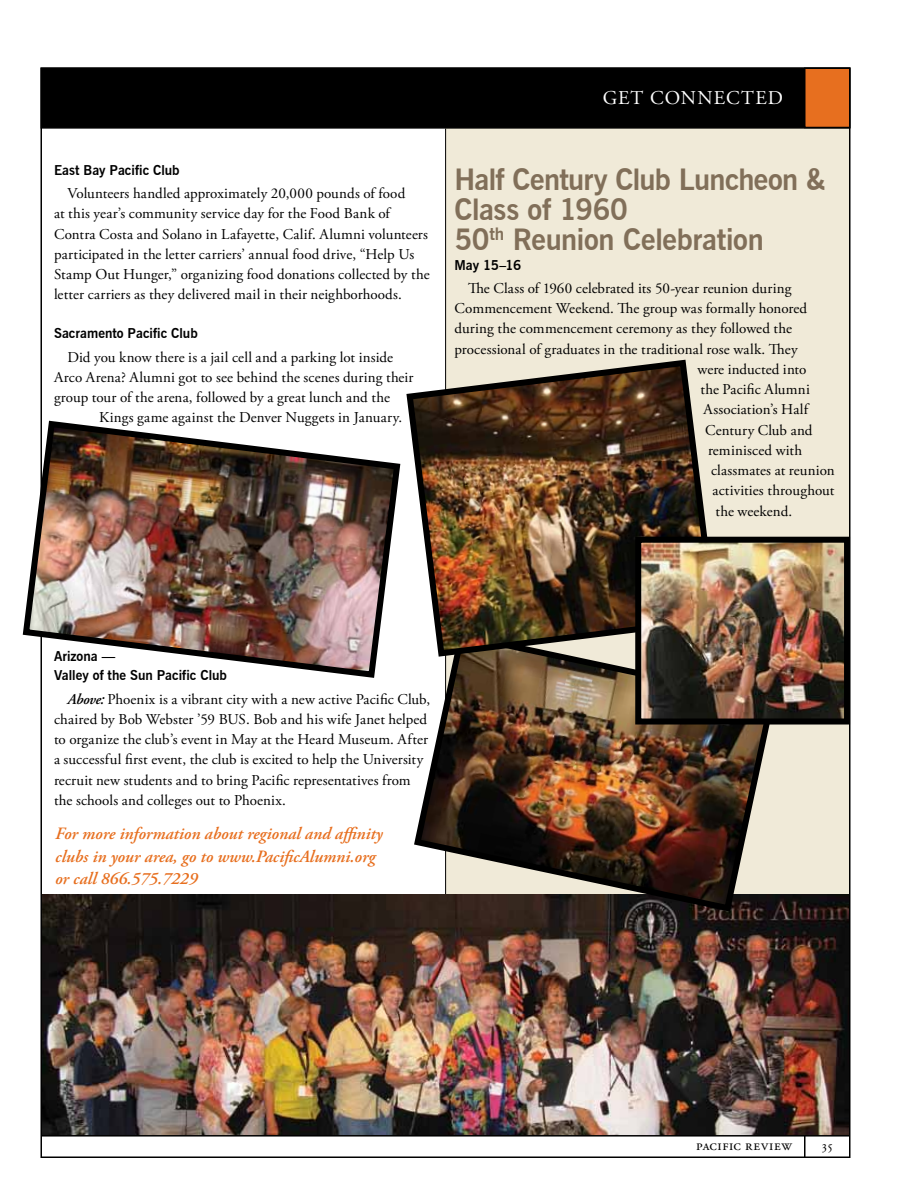
<style>
.page{position:relative;width:918px;height:1188px;background:#fff}
.page>*{position:absolute;margin:0;border:0;box-sizing:border-box;transform-origin:0 0}
.t1{font:700 29.25px/30px "News Gothic BT";letter-spacing:-.015em;color:#816f59}
.t2{font:19.5px "Adobe Garamond Pro";color:#fff}
.t3{font:italic 600 17.25px/22.5px "Adobe Garamond Pro";color:#e76f1f}
.t4{font:15px/20.2px "Adobe Garamond Pro";letter-spacing:.005em;color:#000}
.t5{font:700 13.5px/19.5px "News Gothic BT";color:#000}
.t6{font:13.5px "Adobe Garamond Pro";color:#000}
.s1{font-weight:600;font-style:italic}
</style>
<div class="page">
<hr style="left:804px;top:1136px;width:2px;height:21px;background:#000">
<div style="left:446px;top:126px;width:404px;height:772px;background:#f0ead8"></div>
<hr style="left:445px;top:129px;width:1px;height:1007px;background:#000">
<img style="left:43px;top:895px;width:804px;height:240px">
<hr style="left:41px;top:1135px;width:809px;height:2px;background:#000">
<div style="left:40px;top:68px;width:810px;height:61px;background:#000;border:2px solid #000"></div>
<div style="left:804px;top:68px;width:46px;height:60px;background:#e76f1f;border:2px solid #000"></div>
<img style="left:410px;top:660px;width:368px;height:255px">
<img style="left:22px;top:417px;width:379px;height:264px">
<img style="left:406px;top:356px;width:315px;height:304px">
<img style="left:642px;top:544px;width:201px;height:174px">
<div style="left:635px;top:537px;width:215px;height:188px;border:6px solid #000"></div>
<p class="t5" style="left:54px;top:160px;width:127px">East Bay Pacific Club</p>
<p class="t4" style="left:54px;top:184px;width:377px;text-indent:14px">Volunteers handled approximately 20,000 pounds of food<br>at this year’s community service day for the Food Bank of Contra Costa and Solano in Lafayette, Calif. Alumni volunteers participated in the letter carriers’ annual food drive, “Help Us Stamp Out Hunger,” organizing food donations collected by the letter carriers as they delivered mail in their neighborhoods.</p>
<p class="t5" style="left:54px;top:324px;width:145px">Sacramento Pacific Club</p>
<p class="t4" style="left:54px;top:347px;width:361px;text-indent:13px">Did you know there is a jail cell and a parking lot inside<br>Arco Arena? Alumni got to see behind the scenes during their group tour of the arena, followed by a great lunch and the</p>
<p class="t4" style="left:99px;top:408px;width:305px">Kings game against the Denver Nuggets in January.</p>
<h2 class="t2" style="left:603px;top:86px;width:126px">Get Connected</h2>
<h1 class="t1" style="left:454px;top:165px;width:373px">Half Century Club Luncheon &amp;<br>Class of 1960<br>50<sup>th</sup> Reunion Celebration</h1>
<p class="t5" style="left:454px;top:255px;width:68px">May 15–16</p>
<p class="t4" style="left:468px;top:279px;width:325px">The Class of 1960 celebrated its 50-year reunion during</p>
<p class="t4" style="left:454px;top:299px;width:354px">Commencement Weekend. The group was formally honored</p>
<p class="t4" style="left:454px;top:319px;width:339px">during the commencement ceremony as they followed the</p>
<p class="t4" style="left:454px;top:339px;width:345px">processional of graduates in the traditional rose walk. They</p>
<p class="t4" style="left:698px;top:360px;width:110px">were inducted into</p>
<p class="t4" style="left:700px;top:380px;width:111px">the Pacific Alumni</p>
<p class="t4" style="left:704px;top:400px;width:106px">Association’s Half</p>
<p class="t4" style="left:705px;top:420px;width:109px">Century Club and</p>
<p class="t4" style="left:708px;top:441px;width:96px">reminisced with</p>
<p class="t4" style="left:711px;top:461px;width:125px">classmates at reunion</p>
<p class="t4" style="left:713px;top:481px;width:123px">activities throughout</p>
<p class="t4" style="left:716px;top:501px;width:78px">the weekend.</p>
<p class="t5" style="left:54px;top:646px;width:174px">Arizona —<br>Valley of the Sun Pacific Club</p>
<p class="t4" style="left:54px;top:689px;width:378px;text-indent:14px"><span class="s1">Above:</span> Phoenix is a vibrant city with a new active Pacific Club, chaired by Bob Webster ’59 BUS. Bob and his wife Janet helped to organize the club’s event in May at the Heard Museum. After a successful first event, the club is excited to help the University recruit new students and to bring Pacific representatives from the schools and colleges out to Phoenix.</p>
<p class="t3" style="left:55px;top:823px;width:329px">For more information about regional and affinity clubs in your area, go to www.PacificAlumni.org or call 866.575.7229</p>
<p class="t4" style="left:696px;top:1135px;width:97px">pacific review</p>
<p class="t6" style="left:821px;top:1137px;width:14px">35</p>
</div>
